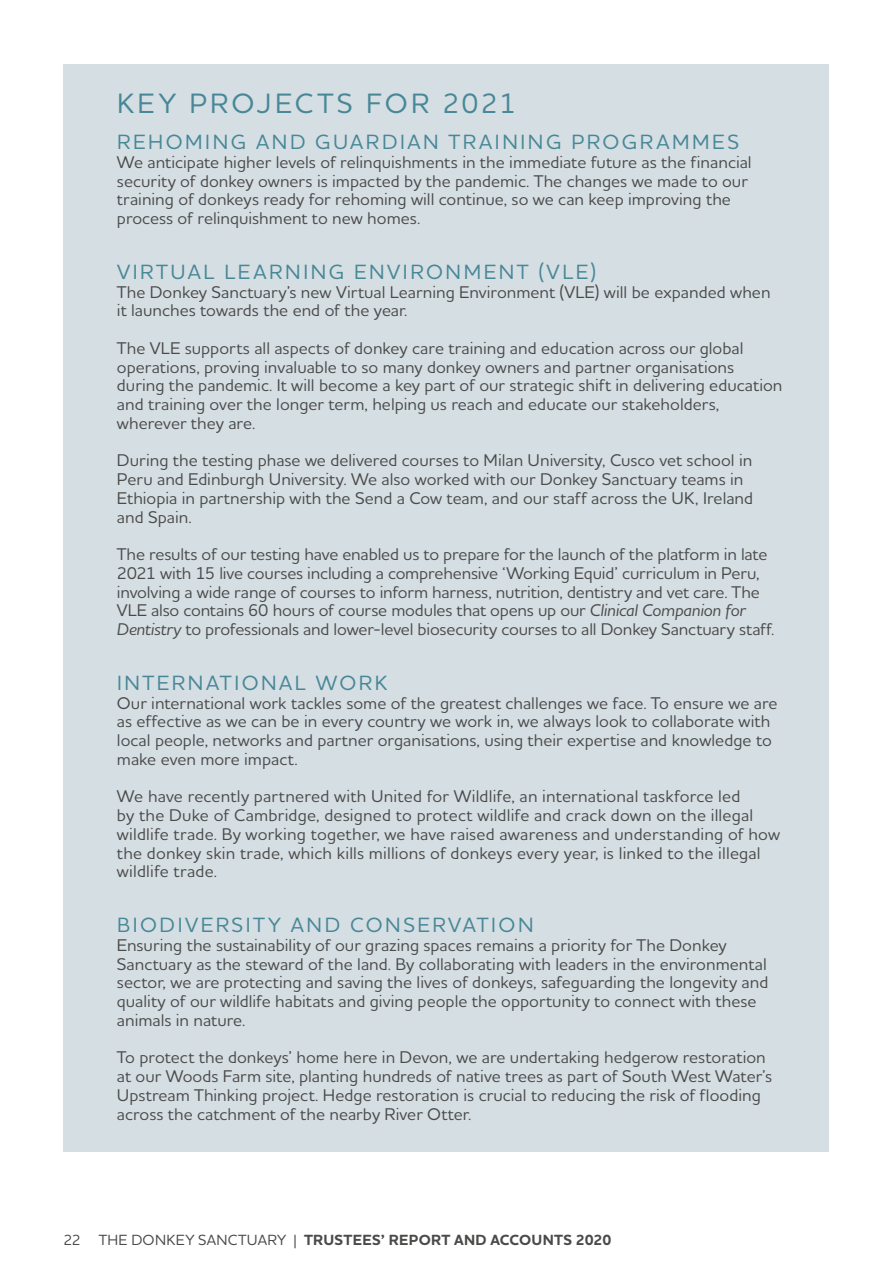
<style>
.page{position:relative;width:893px;height:1263px;background:#fff}
.page>*{position:absolute;margin:0;border:0;box-sizing:border-box;transform-origin:0 0}
.t1{font:500 28.5px "Houschka Alt Pro";letter-spacing:.11em;color:#478797}
.t2{font:500 21px "Houschka Alt Pro";letter-spacing:.12em;color:#478797}
.t3{font:500 17.25px/18.8px "Houschka Alt Pro";color:#4a4a49}
.t4{font:700 15px "Houschka Alt Pro";letter-spacing:.015em;color:#4a4a49}
.s1{font-style:italic}
.s2{font-weight:500}
</style>
<div class="page">
<div style="left:64px;top:64px;width:765px;height:1087px;background:#d5dee3"></div>
<h1 class="t1" style="left:117px;top:85px;width:400px">KEY PROJECTS FOR 2021</h1>
<p class="t2" style="left:117px;top:129px;width:623px">REHOMING AND GUARDIAN TRAINING PROGRAMMES</p>
<p class="t3" style="left:117px;top:152px;width:636px">We anticipate higher levels of relinquishments in the immediate future as the financial security of donkey owners is impacted by the pandemic. The changes we made to our training of donkeys ready for rehoming will continue, so we can keep improving the process of relinquishment to new homes.</p>
<p class="t2" style="left:117px;top:258px;width:481px">VIRTUAL LEARNING ENVIRONMENT (VLE)</p>
<p class="t3" style="left:117px;top:282px;width:655px">The Donkey Sanctuary’s new Virtual Learning Environment (VLE) will be expanded when it launches towards the end of the year.</p>
<p class="t3" style="left:117px;top:338px;width:667px">The VLE supports all aspects of donkey care training and education across our global operations, proving invaluable to so many donkey owners and partner organisations during the pandemic. It will become a key part of our strategic shift in delivering education and training over the longer term, helping us reach and educate our stakeholders, wherever they are.</p>
<p class="t3" style="left:117px;top:451px;width:638px">During the testing phase we delivered courses to Milan University, Cusco vet school in Peru and Edinburgh University. We also worked with our Donkey Sanctuary teams in Ethiopia in partnership with the Send a Cow team, and our staff across the UK, Ireland and Spain.</p>
<p class="t3" style="left:117px;top:544px;width:659px">The results of our testing have enabled us to prepare for the launch of the platform in late 2021 with 15 live courses including a comprehensive ‘Working Equid’ curriculum in Peru, involving a wide range of courses to inform harness, nutrition, dentistry and vet care. The VLE also contains 60 hours of course modules that opens up our <span class="s1">Clinical Companion for Dentistry</span> to professionals and lower-level biosecurity courses to all Donkey Sanctuary staff.</p>
<p class="t2" style="left:117px;top:669px;width:272px">INTERNATIONAL WORK</p>
<p class="t3" style="left:117px;top:693px;width:662px">Our international work tackles some of the greatest challenges we face. To ensure we are as effective as we can be in every country we work in, we always look to collaborate with local people, networks and partner organisations, using their expertise and knowledge to make even more impact.</p>
<p class="t3" style="left:117px;top:787px;width:665px">We have recently partnered with United for Wildlife, an international taskforce led<br>by the Duke of Cambridge, designed to protect wildlife and crack down on the illegal wildlife trade. By working together, we have raised awareness and understanding of how the donkey skin trade, which kills millions of donkeys every year, is linked to the illegal wildlife trade.</p>
<p class="t2" style="left:117px;top:912px;width:418px">BIODIVERSITY AND CONSERVATION</p>
<p class="t3" style="left:117px;top:935px;width:653px">Ensuring the sustainability of our grazing spaces remains a priority for The Donkey Sanctuary as the steward of the land. By collaborating with leaders in the environmental sector, we are protecting and saving the lives of donkeys, safeguarding the longevity and quality of our wildlife habitats and giving people the opportunity to connect with these animals in nature.</p>
<p class="t3" style="left:117px;top:1048px;width:657px">To protect the donkeys’ home here in Devon, we are undertaking hedgerow restoration at our Woods Farm site, planting hundreds of native trees as part of South West Water’s Upstream Thinking project. Hedge restoration is crucial to reducing the risk of flooding across the catchment of the nearby River Otter.</p>
<p class="t4" style="left:63px;top:1230px;width:549px"><span class="s2">22 THE DONKEY SANCTUARY |</span> TRUSTEES’ REPORT AND ACCOUNTS 2020</p>
<p class="t4" style="left:304px;top:1230px;width:166px">ANNUAL REVIEW 2020</p>
</div>
